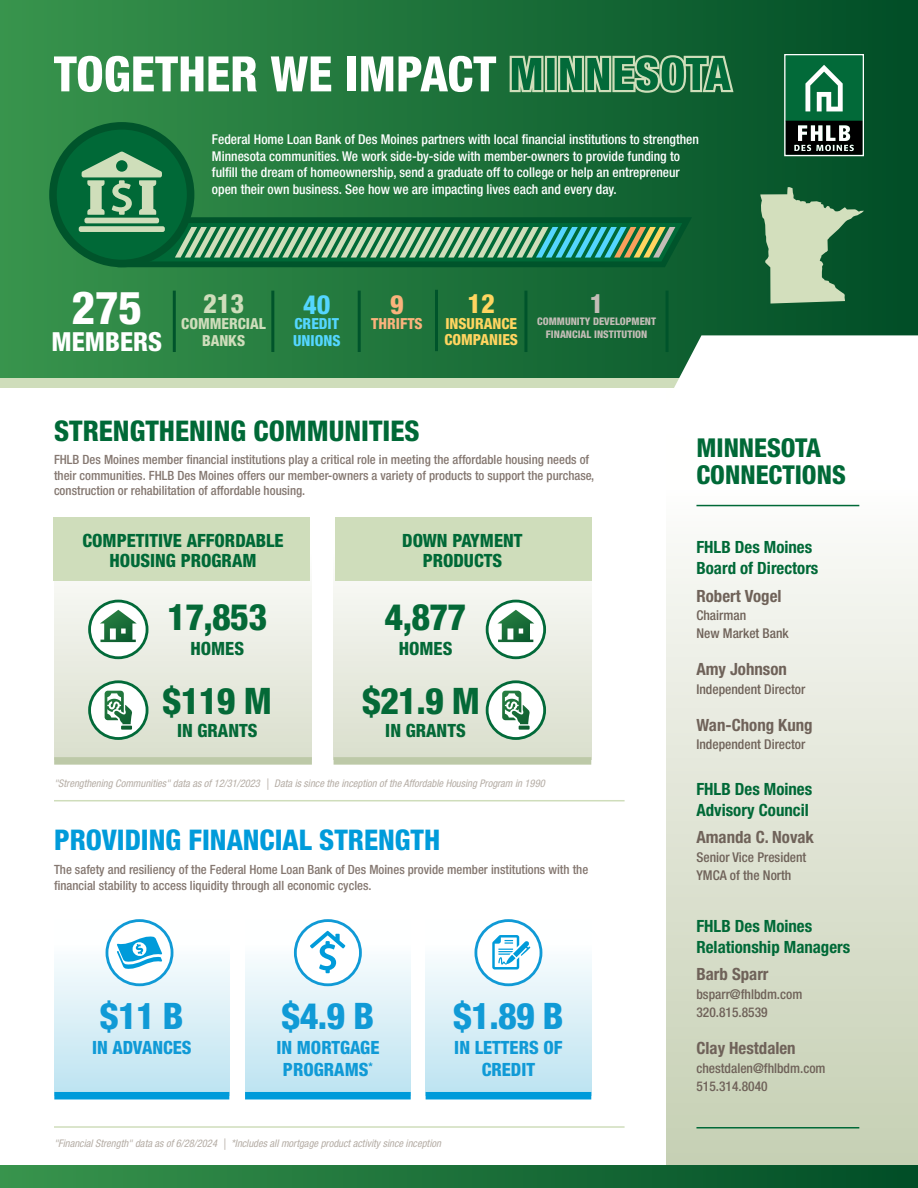
<style>
.page{position:relative;width:918px;height:1188px;background:#fff}
.page>*{position:absolute;margin:0;border:0;box-sizing:border-box;transform-origin:0 0}
.t1{font:800 condensed 45.75px "Helvetica Neue LT Std";color:#fff}
.t2{font:800 condensed 36.6px "Helvetica Neue LT Std";letter-spacing:-.02em;color:#046937}
.t3{font:800 condensed 36.6px "Helvetica Neue LT Std";color:#109ad6}
.t4{font:800 condensed 28.5px "Helvetica Neue LT Std";color:#009bda}
.t5{font:800 condensed 28.5px "Helvetica Neue LT Std";color:#006937}
.t6{font:800 condensed 26.55px "Helvetica Neue LT Std";color:#cfddbb}
.t7{font:800 condensed 26.55px "Helvetica Neue LT Std";color:#54d6ff}
.t8{font:800 condensed 26.55px "Helvetica Neue LT Std";color:#ffd560}
.t9{font:800 condensed 26.55px "Helvetica Neue LT Std";color:#fab37c}
.t10{font:800 condensed 26.55px "Helvetica Neue LT Std";color:#c4bdb7}
.t11{font:800 condensed 26.25px "Helvetica Neue LT Std";color:#fff}
.t12{font:800 condensed 26.1px/27.3px "Helvetica Neue LT Std";color:#006937}
.t13{font:800 condensed 18.3px/19.8px "Helvetica Neue LT Std";color:#006937;text-align:center}
.t14{font:800 condensed 18.3px/21.9px "Helvetica Neue LT Std";color:#109ad6;text-align:center}
.t15{font:800 condensed 18.3px "Helvetica Neue LT Std";color:#046937}
.t16{font:700 condensed 16.8px/21.3px "Helvetica Neue LT Std";color:#006937}
.t17{font:700 condensed 16.8px "Helvetica Neue LT Std";color:#6f6259}
.t18{font:800 condensed 15.3px/16.2px "Helvetica Neue LT Std";color:#ffd560}
.t19{font:800 condensed 15.3px/16.2px "Helvetica Neue LT Std";color:#cfddbb;text-align:center}
.t20{font:800 condensed 15.3px/16.2px "Helvetica Neue LT Std";color:#54d6ff}
.t21{font:800 condensed 15.3px "Helvetica Neue LT Std";color:#fab37c}
.t22{font:500 condensed 13.5px/16.5px "Helvetica Neue LT Std";color:#fff}
.t23{font:500 condensed 13.5px/18.5px "Helvetica Neue LT Std";color:#6f6259}
.t24{font:500 condensed 12.75px/15.5px "Helvetica Neue LT Std";color:#847770}
.t25{font:italic condensed 10.5px "Helvetica Neue LT Std";color:#b5ada5}
.t26{font:800 condensed 10.5px/13.2px "Helvetica Neue LT Std";color:#c4bdb7;text-align:center}
</style>
<div class="page">
<svg style="left:334px;top:580px;width:257px;height:177px"></svg>
<div style="left:54px;top:521px;width:258px;height:238px;background:linear-gradient(to bottom,#fff,#d7ddcb)"></div>
<div style="left:54px;top:517px;width:256px;height:63px;background:#cfddbb"></div>
<div style="left:335px;top:517px;width:257px;height:63px;background:#cfddbb"></div>
<svg style="left:666px;top:504px;width:252px;height:661px;background:#dfe4d5"></svg>
<div style="left:0;top:0;width:918px;height:387px;background:linear-gradient(to right,#38944c,#014d27)"></div>
<div style="left:0;top:378px;width:696px;height:10px;background:#cfddbb"></div>
<svg style="left:652px;top:335px;width:266px;height:53px"></svg>
<svg style="left:784px;top:54px;width:80px;height:102px;background:#387156"></svg>
<svg style="left:54px;top:56px;width:203px;height:36px"></svg>
<svg style="left:271px;top:56px;width:60px;height:35px"></svg>
<div style="left:348px;top:56px;width:8px;height:35px;background:#fff"></div>
<svg style="left:361px;top:56px;width:32px;height:35px"></svg>
<svg style="left:399px;top:56px;width:97px;height:36px"></svg>
<hr style="left:173px;top:291px;width:3px;height:61px;background:#00542b">
<hr style="left:271px;top:291px;width:3px;height:61px;background:#00542b">
<hr style="left:358px;top:291px;width:3px;height:61px;background:#00542b">
<hr style="left:696px;top:505px;width:163px;height:1px;background:#006937">
<hr style="left:696px;top:1127px;width:163px;height:2px;background:#006937">
<hr style="left:54px;top:1126px;width:571px;height:2px;background:#cfddbb">
<hr style="left:54px;top:800px;width:571px;height:1px;background:#cfddbb">
<div style="left:54px;top:757px;width:258px;height:8px;background:#bdc9a8"></div>
<div style="left:334px;top:757px;width:257px;height:8px;background:#bdc9a8"></div>
<hr style="left:435px;top:290px;width:3px;height:61px;background:#00542b">
<hr style="left:666px;top:291px;width:3px;height:61px;background:#00542b">
<hr style="left:524px;top:291px;width:3px;height:61px;background:#00542b">
<svg style="left:90px;top:601px;width:57px;height:57px"></svg>
<div style="left:88px;top:600px;width:60px;height:59px;border:3px solid #026a39;border-radius:50%"></div>
<svg style="left:487px;top:601px;width:58px;height:57px"></svg>
<div style="left:486px;top:600px;width:60px;height:59px;border:3px solid #026a39;border-radius:50%"></div>
<svg style="left:90px;top:682px;width:57px;height:57px"></svg>
<div style="left:88px;top:680px;width:60px;height:60px;border:3px solid #026a39;border-radius:50%"></div>
<svg style="left:487px;top:682px;width:58px;height:57px"></svg>
<div style="left:486px;top:680px;width:60px;height:60px;border:3px solid #026a39;border-radius:50%"></div>
<svg style="left:105px;top:691px;width:27px;height:39px"></svg>
<svg style="left:502px;top:691px;width:28px;height:39px"></svg>
<svg style="left:100px;top:610px;width:37px;height:32px"></svg>
<svg style="left:497px;top:610px;width:37px;height:32px"></svg>
<div style="left:0;top:1165px;width:918px;height:23px;background:linear-gradient(to right,#38944d,#004d27)"></div>
<svg style="left:49px;top:122px;width:643px;height:145px;background:#297b49"></svg>
<div style="left:54px;top:919px;width:175px;height:177px;background:linear-gradient(to bottom,#fff,#bee3f1)"></div>
<div style="left:245px;top:919px;width:166px;height:177px;background:linear-gradient(to bottom,#fff,#bee3f1)"></div>
<div style="left:426px;top:919px;width:165px;height:177px;background:linear-gradient(to bottom,#fff,#bee3f1)"></div>
<div style="left:54px;top:1092px;width:175px;height:7px;background:#009bda"></div>
<div style="left:245px;top:1092px;width:166px;height:7px;background:#009bda"></div>
<div style="left:426px;top:1092px;width:165px;height:7px;background:#009bda"></div>
<div style="left:107px;top:921px;width:65px;height:64px;background:#fff;border-radius:50%"></div>
<div style="left:106px;top:919px;width:67px;height:67px;border:3px solid #109ad6;border-radius:50%"></div>
<div style="left:295px;top:921px;width:65px;height:64px;background:#fff;border-radius:50%"></div>
<div style="left:294px;top:919px;width:68px;height:67px;border:3px solid #109ad6;border-radius:50%"></div>
<div style="left:476px;top:921px;width:65px;height:64px;background:#fff;border-radius:50%"></div>
<div style="left:474px;top:919px;width:68px;height:67px;border:3px solid #109ad6;border-radius:50%"></div>
<svg style="left:117px;top:936px;width:45px;height:33px"></svg>
<svg style="left:310px;top:931px;width:35px;height:42px"></svg>
<svg style="left:492px;top:935px;width:38px;height:35px"></svg>
<svg style="left:760px;top:187px;width:104px;height:117px;background:#7aa37e"></svg>
<svg style="left:510px;top:55px;width:224px;height:38px;background:#4b9064"></svg>
<p class="t22" style="left:212px;top:131px;width:489px">Federal Home Loan Bank of Des Moines partners with local financial institutions to strengthen Minnesota communities. We work side-by-side with member-owners to provide funding to fulfill the dream of homeownership, send a graduate off to college or help an entrepreneur open their own business. See how we are impacting lives each and every day.</p>
<h1 class="t1" style="left:72px;top:280px;width:72px">275</h1>
<h3 class="t11" style="left:52px;top:325px;width:112px">MEMBERS</h3>
<h3 class="t6" style="left:203px;top:287px;width:43px">213</h3>
<p class="t19" style="left:181px;top:316px;width:86px">COMMERCIAL<br>BANKS</p>
<h3 class="t7" style="left:303px;top:288px;width:29px">40</h3>
<p class="t20" style="left:293px;top:316px;width:49px">CREDIT<br>UNIONS</p>
<h3 class="t9" style="left:390px;top:288px;width:15px">9</h3>
<p class="t21" style="left:371px;top:315px;width:53px">THRIFTS</p>
<h3 class="t8" style="left:468px;top:287px;width:29px">12</h3>
<p class="t18" style="left:444px;top:315px;width:75px">INSURANCE<br>COMPANIES</p>
<h3 class="t10" style="left:590px;top:287px;width:15px">1</h3>
<p class="t26" style="left:537px;top:315px;width:120px">COMMUNITY DEVELOPMENT<br>FINANCIAL INSTITUTION</p>
<h3 class="t5" style="left:54px;top:414px;width:367px">STRENGTHENING COMMUNITIES</h3>
<p class="t24" style="left:54px;top:452px;width:542px">FHLB Des Moines member financial institutions play a critical role in meeting the affordable housing needs of their communities. FHLB Des Moines offers our member-owners a variety of products to support the purchase, construction or rehabilitation of affordable housing.</p>
<h3 class="t13" style="left:82px;top:530px;width:203px">COMPETITIVE AFFORDABLE<br>HOUSING PROGRAM</h3>
<h3 class="t13" style="left:402px;top:530px;width:122px">DOWN PAYMENT<br>PRODUCTS</h3>
<h2 class="t2" style="left:167px;top:594px;width:101px">17,853</h2>
<h2 class="t2" style="left:385px;top:594px;width:83px">4,877</h2>
<h3 class="t15" style="left:190px;top:637px;width:55px">HOMES</h3>
<h3 class="t15" style="left:399px;top:637px;width:55px">HOMES</h3>
<h2 class="t2" style="left:163px;top:678px;width:111px">$119 M</h2>
<h2 class="t2" style="left:362px;top:678px;width:120px">$21.9 M</h2>
<h3 class="t15" style="left:177px;top:719px;width:82px">IN GRANTS</h3>
<h3 class="t15" style="left:385px;top:719px;width:82px">IN GRANTS</h3>
<p class="t25" style="left:54px;top:777px;width:492px">"Strengthening Communities" data as of 12/31/2023 | Data is since the inception of the Affordable Housing Program in 1990</p>
<h3 class="t4" style="left:54px;top:823px;width:388px">PROVIDING FINANCIAL STRENGTH</h3>
<p class="t24" style="left:54px;top:862px;width:536px">The safety and resiliency of the Federal Home Loan Bank of Des Moines provide member institutions with the financial stability to access liquidity through all economic cycles.</p>
<h2 class="t3" style="left:100px;top:993px;width:85px">$11 B</h2>
<h2 class="t3" style="left:282px;top:993px;width:94px">$4.9 B</h2>
<h2 class="t3" style="left:453px;top:993px;width:112px">$1.89 B</h2>
<h3 class="t14" style="left:92px;top:1036px;width:101px">IN ADVANCES</h3>
<h3 class="t14" style="left:276px;top:1036px;width:104px">IN MORTGAGE<br>PROGRAMS<sup>*</sup></h3>
<h3 class="t14" style="left:454px;top:1036px;width:110px">IN LETTERS OF<br>CREDIT</h3>
<p class="t25" style="left:54px;top:1138px;width:389px">"Financial Strength" data as of 6/28/2024 | *Includes all mortgage product activity since inception</p>
<h3 class="t12" style="left:696px;top:433px;width:151px">MINNESOTA<br>CONNECTIONS</h3>
<h3 class="t16" style="left:696px;top:536px;width:123px">FHLB Des Moines<br>Board of Directors</h3>
<h3 class="t17" style="left:696px;top:585px;width:87px">Robert Vogel</h3>
<p class="t23" style="left:696px;top:606px;width:94px">Chairman<br>New Market Bank</p>
<h3 class="t17" style="left:696px;top:659px;width:92px">Amy Johnson</h3>
<p class="t23" style="left:696px;top:680px;width:110px">Independent Director</p>
<h3 class="t17" style="left:696px;top:715px;width:118px">Wan-Chong Kung</h3>
<p class="t23" style="left:696px;top:735px;width:110px">Independent Director</p>
<h3 class="t16" style="left:696px;top:778px;width:117px">FHLB Des Moines<br>Advisory Council</h3>
<h3 class="t17" style="left:696px;top:827px;width:119px">Amanda C. Novak</h3>
<p class="t23" style="left:696px;top:847px;width:111px">Senior Vice President<br>YMCA of the North</p>
<h3 class="t16" style="left:696px;top:915px;width:155px">FHLB Des Moines<br>Relationship Managers</h3>
<h3 class="t17" style="left:696px;top:964px;width:74px">Barb Sparr</h3>
<p class="t23" style="left:696px;top:985px;width:107px">bsparr@fhlbdm.com<br>320.815.8539</p>
<h3 class="t17" style="left:696px;top:1038px;width:101px">Clay Hestdalen</h3>
<p class="t23" style="left:696px;top:1058px;width:131px">chestdalen@fhlbdm.com<br>515.314.8040</p>
</div>
